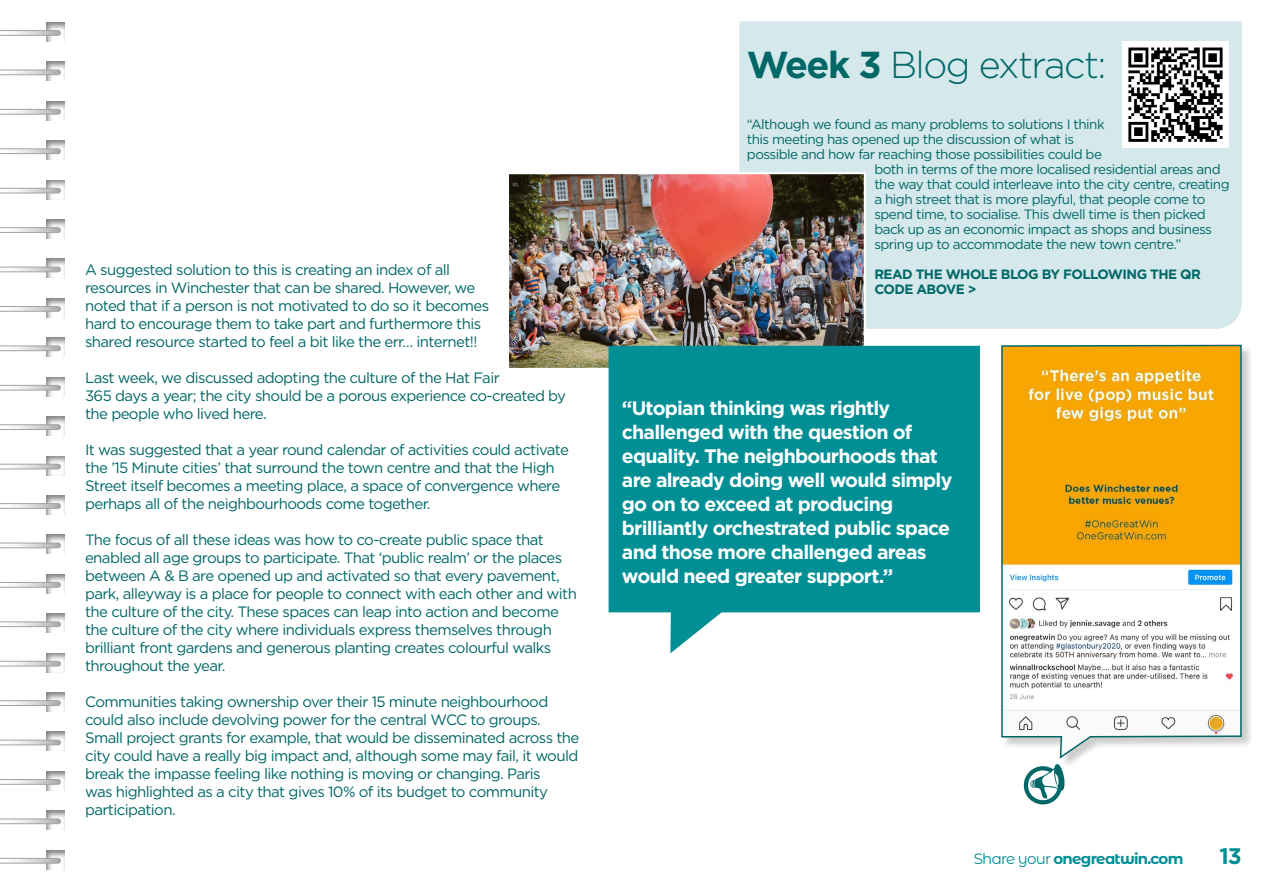
<style>
.page{position:relative;width:1263px;height:893px;background:#fff}
.page>*{position:absolute;margin:0;border:0;box-sizing:border-box;transform-origin:0 0}
.t1{font:300 37.5px "Gotham";letter-spacing:-.04em;color:#006767}
.t2{font:700 22.5px "Gotham";color:#008f95}
.t3{font:700 19.5px/24px "Gotham";letter-spacing:-.04em;color:#fff}
.t4{font:15px/18px "Gotham";letter-spacing:-.04em;color:#006767}
.t5{font:700 15px "Montserrat Alternates";letter-spacing:-.05em;color:#008f95}
.t6{font:13.5px "Gotham";letter-spacing:-.04em;color:#006767}
.t7{font:700 13.5px/15px "Gotham";letter-spacing:-.04em;color:#006767}
.s1{font-weight:700}
.s2{font-weight:400}
</style>
<div class="page">
<div style="left:739px;top:21px;width:503px;height:308px;background:#d5e8eb"></div>
<img style="left:510px;top:175px;width:353px;height:192px">
<div style="left:507px;top:172px;width:359px;height:198px;border:2px solid #fff"></div>
<img style="left:1122px;top:41px;width:106px;height:106px">
<div style="left:1002px;top:345px;width:251px;height:425px;background:#000;opacity:.2"></div>
<svg style="left:1001px;top:344px;width:241px;height:416px"></svg>
<svg style="left:1024px;top:764px;width:40px;height:40px"></svg>
<svg style="left:609px;top:346px;width:371px;height:307px;background:#1f9ca1"></svg>
<div style="left:34px;top:10px;width:45px;height:33px;background:#000;opacity:.5"></div>
<div style="left:34px;top:50px;width:45px;height:33px;background:#000;opacity:.5"></div>
<div style="left:34px;top:89px;width:45px;height:33px;background:#000;opacity:.5"></div>
<div style="left:34px;top:128px;width:45px;height:33px;background:#000;opacity:.5"></div>
<div style="left:34px;top:168px;width:45px;height:33px;background:#000;opacity:.5"></div>
<div style="left:34px;top:207px;width:45px;height:33px;background:#000;opacity:.5"></div>
<div style="left:34px;top:247px;width:45px;height:33px;background:#000;opacity:.5"></div>
<div style="left:34px;top:286px;width:45px;height:33px;background:#000;opacity:.5"></div>
<div style="left:34px;top:326px;width:45px;height:33px;background:#000;opacity:.5"></div>
<div style="left:34px;top:365px;width:45px;height:33px;background:#000;opacity:.5"></div>
<div style="left:34px;top:404px;width:45px;height:33px;background:#000;opacity:.5"></div>
<div style="left:34px;top:444px;width:45px;height:33px;background:#000;opacity:.5"></div>
<div style="left:34px;top:483px;width:45px;height:33px;background:#000;opacity:.5"></div>
<div style="left:34px;top:523px;width:45px;height:33px;background:#000;opacity:.5"></div>
<div style="left:34px;top:562px;width:45px;height:33px;background:#000;opacity:.5"></div>
<div style="left:34px;top:601px;width:45px;height:33px;background:#000;opacity:.5"></div>
<div style="left:34px;top:641px;width:45px;height:33px;background:#000;opacity:.5"></div>
<div style="left:34px;top:680px;width:45px;height:33px;background:#000;opacity:.5"></div>
<div style="left:34px;top:720px;width:45px;height:33px;background:#000;opacity:.5"></div>
<div style="left:34px;top:759px;width:45px;height:33px;background:#000;opacity:.5"></div>
<div style="left:34px;top:799px;width:45px;height:33px;background:#000;opacity:.5"></div>
<div style="left:34px;top:838px;width:45px;height:33px;background:#000;opacity:.5"></div>
<svg style="left:0;top:30px;width:61px;height:6px"></svg>
<svg style="left:0;top:70px;width:61px;height:5px"></svg>
<svg style="left:0;top:109px;width:61px;height:6px"></svg>
<svg style="left:0;top:148px;width:61px;height:6px"></svg>
<svg style="left:0;top:188px;width:61px;height:5px"></svg>
<svg style="left:0;top:227px;width:61px;height:6px"></svg>
<svg style="left:0;top:267px;width:61px;height:5px"></svg>
<svg style="left:0;top:306px;width:61px;height:6px"></svg>
<svg style="left:0;top:346px;width:61px;height:5px"></svg>
<svg style="left:0;top:385px;width:61px;height:5px"></svg>
<svg style="left:0;top:424px;width:61px;height:6px"></svg>
<svg style="left:0;top:464px;width:61px;height:5px"></svg>
<svg style="left:0;top:503px;width:61px;height:6px"></svg>
<svg style="left:0;top:543px;width:61px;height:5px"></svg>
<svg style="left:0;top:582px;width:61px;height:6px"></svg>
<svg style="left:0;top:621px;width:61px;height:6px"></svg>
<svg style="left:0;top:661px;width:61px;height:5px"></svg>
<svg style="left:0;top:700px;width:61px;height:6px"></svg>
<svg style="left:0;top:740px;width:61px;height:5px"></svg>
<svg style="left:0;top:779px;width:61px;height:6px"></svg>
<svg style="left:0;top:819px;width:61px;height:5px"></svg>
<svg style="left:0;top:858px;width:61px;height:5px"></svg>
<p class="t4" style="left:85px;top:260px;width:406px">A suggested solution to this is creating an index of all resources in Winchester that can be shared. However, we noted that if a person is not motivated to do so it becomes hard to encourage them to take part and furthermore this shared resource started to feel a bit like the err… internet!!</p>
<p class="t4" style="left:85px;top:368px;width:483px">Last week, we discussed adopting the culture of the Hat Fair<br>365 days a year; the city should be a porous experience co-created by the people who lived here.</p>
<p class="t4" style="left:85px;top:440px;width:485px">It was suggested that a year round calendar of activities could activate the ’15 Minute cities’ that surround the town centre and that the High Street itself becomes a meeting place, a space of convergence where perhaps all of the neighbourhoods come together.</p>
<p class="t4" style="left:85px;top:530px;width:493px">The focus of all these ideas was how to co-create public space that enabled all age groups to participate. That ‘public realm’ or the places between A &amp; B are opened up and activated so that every pavement, park, alleyway is a place for people to connect with each other and with the culture of the city. These spaces can leap into action and become the culture of the city where individuals express themselves through brilliant front gardens and generous planting creates colourful walks throughout the year.</p>
<p class="t4" style="left:85px;top:692px;width:496px">Communities taking ownership over their 15 minute neighbourhood could also include devolving power for the central WCC to groups.<br>Small project grants for example, that would be disseminated across the city could have a really big impact and, although some may fail, it would break the impasse feeling like nothing is moving or changing. Paris<br>was highlighted as a city that gives 10% of its budget to community participation.</p>
<h1 class="t1" style="left:747px;top:41px;width:361px"><span class="s1">Week 3</span> Blog extract:</h1>
<p class="t6" style="left:747px;top:116px;width:359px">“Although we found as many problems to solutions I think</p>
<p class="t6" style="left:747px;top:131px;width:329px">this meeting has opened up the discussion of what is</p>
<p class="t6" style="left:747px;top:146px;width:357px">possible and how far reaching those possibilities could be</p>
<p class="t6" style="left:874px;top:161px;width:348px">both in terms of the more localised residential areas and</p>
<p class="t6" style="left:874px;top:176px;width:357px">the way that could interleave into the city centre, creating</p>
<p class="t6" style="left:874px;top:191px;width:333px">a high street that is more playful, that people come to</p>
<p class="t6" style="left:874px;top:206px;width:333px">spend time, to socialise. This dwell time is then picked</p>
<p class="t6" style="left:874px;top:221px;width:339px">back up as an economic impact as shops and business</p>
<p class="t6" style="left:874px;top:236px;width:309px">spring up to accommodate the new town centre.”</p>
<p class="t7" style="left:874px;top:267px;width:328px">READ THE WHOLE BLOG BY FOLLOWING THE QR<br>CODE ABOVE &gt;</p>
<p class="t3" style="left:622px;top:396px;width:332px">“Utopian thinking was rightly challenged with the question of equality. The neighbourhoods that are already doing well would simply go on to exceed at producing brilliantly orchestrated public space and those more challenged areas would need greater support.”</p>
<p class="t5" style="left:974px;top:848px;width:211px"><span class="s2">Share your</span> onegreatwin.com</p>
<h2 class="t2" style="left:1219px;top:841px;width:24px">13</h2>
</div>
